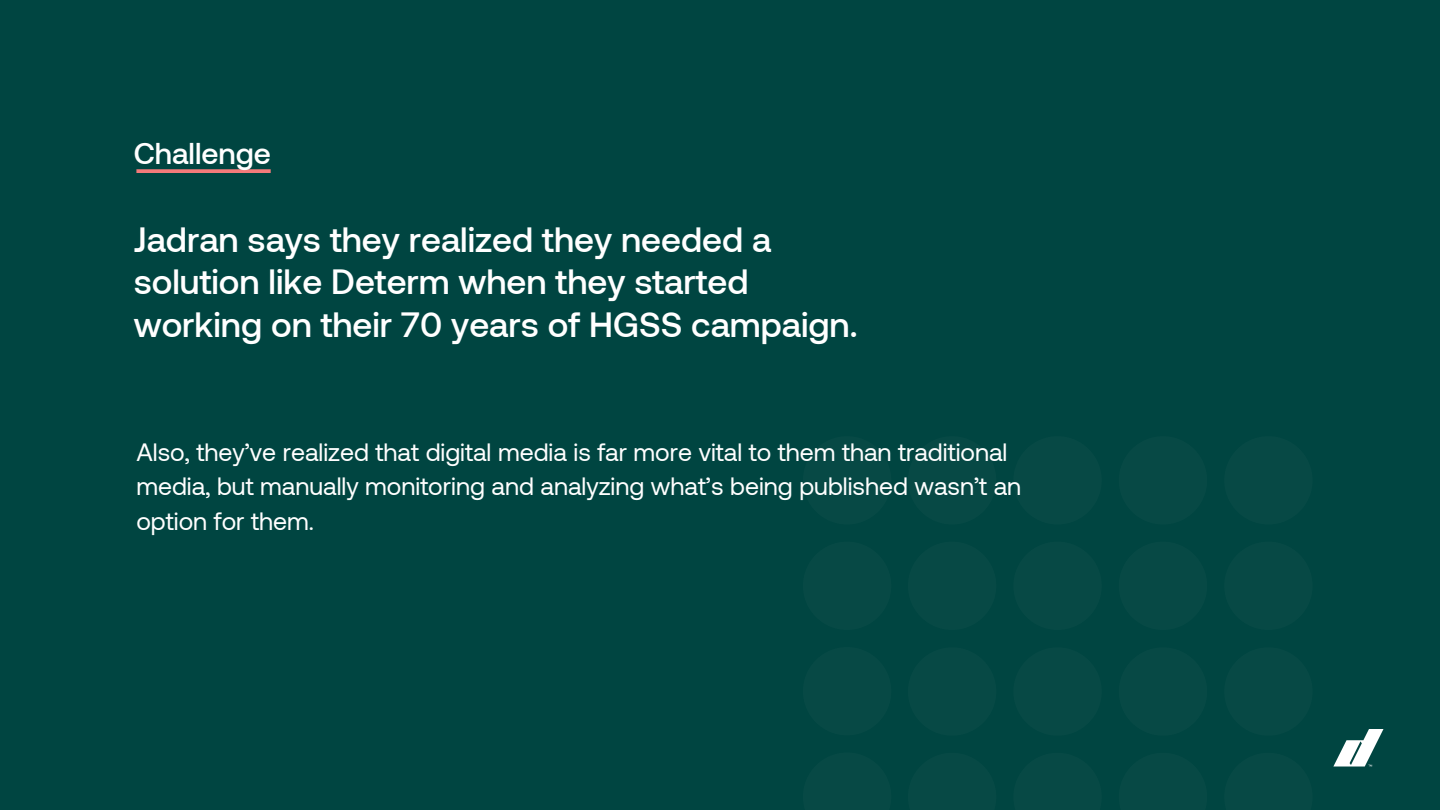
<style>
.page{position:relative;width:1440px;height:810px;background:#004541}
.page>*{position:absolute;margin:0;border:0;box-sizing:border-box;transform-origin:0 0}
.t1{font:500 35px/42.8px "Aeonik";color:#fff}
.t2{font:500 30px "Aeonik";color:#fff}
.t3{font:25px/34.5px "Aeonik";color:#fff}
</style>
<div class="page">
<svg style="left:1333px;top:729px;width:51px;height:38px"></svg>
<div style="left:803px;top:436px;width:88px;height:89px;background:#074945;border-radius:50%"></div>
<div style="left:803px;top:542px;width:88px;height:88px;background:#074945;border-radius:50%"></div>
<div style="left:803px;top:647px;width:88px;height:88px;background:#074945;border-radius:50%"></div>
<div style="left:803px;top:752px;width:88px;height:58px;background:#074945"></div>
<div style="left:908px;top:436px;width:88px;height:89px;background:#074945;border-radius:50%"></div>
<div style="left:1013px;top:436px;width:89px;height:89px;background:#074945;border-radius:50%"></div>
<div style="left:1119px;top:436px;width:88px;height:89px;background:#074945;border-radius:50%"></div>
<div style="left:1224px;top:436px;width:89px;height:89px;background:#074945;border-radius:50%"></div>
<div style="left:908px;top:542px;width:88px;height:88px;background:#074945;border-radius:50%"></div>
<div style="left:1013px;top:542px;width:89px;height:88px;background:#074945;border-radius:50%"></div>
<div style="left:1119px;top:542px;width:88px;height:88px;background:#074945;border-radius:50%"></div>
<div style="left:1224px;top:542px;width:89px;height:88px;background:#074945;border-radius:50%"></div>
<div style="left:908px;top:647px;width:88px;height:89px;background:#074945;border-radius:50%"></div>
<div style="left:1013px;top:647px;width:89px;height:89px;background:#074945;border-radius:50%"></div>
<div style="left:1119px;top:647px;width:88px;height:89px;background:#074945;border-radius:50%"></div>
<div style="left:1224px;top:647px;width:89px;height:89px;background:#074945;border-radius:50%"></div>
<div style="left:908px;top:753px;width:88px;height:57px;background:#074945"></div>
<div style="left:1013px;top:753px;width:89px;height:57px;background:#074945"></div>
<div style="left:1119px;top:753px;width:88px;height:57px;background:#074945"></div>
<div style="left:1224px;top:753px;width:89px;height:57px;background:#074945"></div>
<svg style="left:136px;top:169px;width:135px;height:4px"></svg>
<p class="t2" style="left:134px;top:134px;width:139px">Challenge</p>
<p class="t1" style="left:134px;top:216px;width:725px">Jadran says they realized they needed a solution like Determ when they started working on their 70 years of HGSS campaign.</p>
<p class="t3" style="left:136px;top:433px;width:886px">Also, they’ve realized that digital media is far more vital to them than traditional media, but manually monitoring and analyzing what’s being published wasn’t an option for them.</p>
</div>
